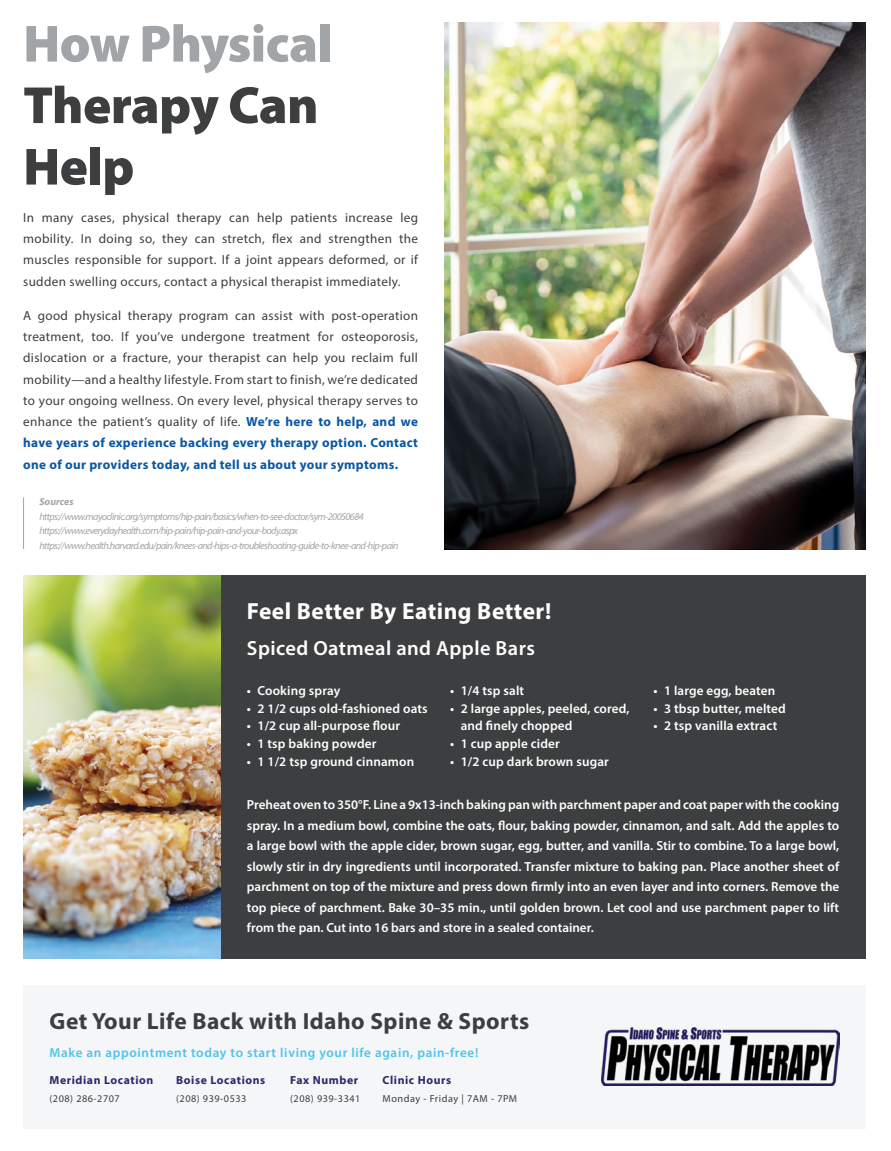
<style>
.page{position:relative;width:891px;height:1151px;background:#fff}
.page>*{position:absolute;margin:0;border:0;box-sizing:border-box;transform-origin:0 0}
.t1{font:900 52.65px/61.4px "Myriad Pro";letter-spacing:-.01em;color:#3d3e3f}
.t2{font:700 23.4px "Myriad Pro";letter-spacing:.02em;color:#3d3e3f}
.t3{font:700 23.4px "Myriad Pro";letter-spacing:.02em;color:#fff}
.t4{font:600 20.47px "Myriad Pro";letter-spacing:.02em;color:#fff}
.t5{font:600 13.05px/20.5px "Myriad Pro";letter-spacing:.01em;color:#fff}
.t6{font:13.05px/21.2px "Myriad Pro";letter-spacing:.025em;color:#3d3e3f;text-align:justify}
.t7{font:600 13.05px "Myriad Pro";letter-spacing:.05em;color:#4dc3f1}
.t8{font:700 11.7px "Myriad Pro";letter-spacing:.05em;color:#2b286d}
.t9{font:italic 10.35px/14.6px "Myriad Pro";letter-spacing:-.06em;color:#a2a5a8}
.t10{font:10.35px "Myriad Pro";letter-spacing:.05em;color:#3d3e3f}
.s1{color:#a2a5a8}
.s2{font-weight:700;color:#0957a3}
.s3{font-weight:700}
</style>
<div class="page">
<div style="left:23px;top:984px;width:843px;height:144px;background:#f4f6f7"></div>
<img style="left:601px;top:1027px;width:238px;height:58px">
<hr style="left:23px;top:497px;width:1px;height:52px;background:#a2a5a8">
<img style="left:444px;top:22px;width:422px;height:527px">
<img style="left:23px;top:575px;width:198px;height:383px">
<div style="left:221px;top:575px;width:645px;height:383px;background:#3d3e3f"></div>
<p class="t1" style="left:23px;top:11px;width:311px"><span class="s1">How Physical<br></span>Therapy Can<br>Help</p>
<p class="t6" style="left:23px;top:207px;width:396px">In many cases, physical therapy can help patients increase leg mobility. In doing so, they can stretch, flex and strengthen the muscles responsible for support. If a joint appears deformed, or if sudden swelling occurs, contact a physical therapist immediately.</p>
<p class="t6" style="left:23px;top:305px;width:396px">A good physical therapy program can assist with post-operation treatment, too. If you’ve undergone treatment for osteoporosis, dislocation or a fracture, your therapist can help you reclaim full mobility—and a healthy lifestyle. From start to finish, we’re dedicated to your ongoing wellness. On every level, physical therapy serves to enhance the patient’s quality of life. <span class="s2">We’re here to help, and we have years of experience backing every therapy option. Contact one of our providers today, and tell us about your symptoms.</span></p>
<p class="t9" style="left:39px;top:494px;width:361px"><span class="s3">Sources </span>https://www.mayoclinic.org/symptoms/hip-pain/basics/when-to-see-doctor/sym-20050684 https://www.everydayhealth.com/hip-pain/hip-pain-and-your-body.aspx https://www.health.harvard.edu/pain/knees-and-hips-a-troubleshooting-guide-to-knee-and-hip-pain</p>
<p class="t3" style="left:247px;top:596px;width:306px">Feel Better By Eating Better!</p>
<p class="t4" style="left:247px;top:634px;width:290px">Spiced Oatmeal and Apple Bars</p>
<p class="t5" style="left:247px;top:680px;width:95px">• Cooking spray</p>
<p class="t5" style="left:247px;top:697px;width:182px">• 2 1/2 cups old-fashioned oats</p>
<p class="t5" style="left:247px;top:715px;width:155px">• 1/2 cup all-purpose flour</p>
<p class="t5" style="left:247px;top:733px;width:131px">• 1 tsp baking powder</p>
<p class="t5" style="left:247px;top:750px;width:169px">• 1 1/2 tsp ground cinnamon</p>
<p class="t5" style="left:450px;top:680px;width:75px">• 1/4 tsp salt</p>
<p class="t5" style="left:461px;top:699px;width:170px;line-height:17.6px;text-indent:-11px">• 2 large apples, peeled, cored, and finely chopped</p>
<p class="t5" style="left:450px;top:733px;width:111px">• 1 cup apple cider</p>
<p class="t5" style="left:450px;top:750px;width:160px">• 1/2 cup dark brown sugar</p>
<p class="t5" style="left:654px;top:680px;width:123px">• 1 large egg, beaten</p>
<p class="t5" style="left:654px;top:697px;width:134px">• 3 tbsp butter, melted</p>
<p class="t5" style="left:654px;top:715px;width:125px">• 2 tsp vanilla extract</p>
<p class="t5" style="left:247px;top:794px;width:594px;text-align:justify">Preheat oven to 350°F. Line a 9x13-inch baking pan with parchment paper and coat paper with the cooking spray. In a medium bowl, combine the oats, flour, baking powder, cinnamon, and salt. Add the apples to a large bowl with the apple cider, brown sugar, egg, butter, and vanilla. Stir to combine. To a large bowl, slowly stir in dry ingredients until incorporated. Transfer mixture to baking pan. Place another sheet of parchment on top of the mixture and press down firmly into an even layer and into corners. Remove the top piece of parchment. Bake 30–35 min., until golden brown. Let cool and use parchment paper to lift from the pan. Cut into 16 bars and store in a sealed container.</p>
<p class="t2" style="left:50px;top:1005px;width:481px">Get Your Life Back with Idaho Spine &amp; Sports</p>
<p class="t7" style="left:50px;top:1043px;width:430px">Make an appointment today to start living your life again, pain-free!</p>
<p class="t10" style="left:50px;top:1092px;width:72px">(208) 286-2707</p>
<p class="t8" style="left:50px;top:1072px;width:105px">Meridian Location</p>
<p class="t8" style="left:290px;top:1072px;width:70px">Fax Number</p>
<p class="t8" style="left:383px;top:1072px;width:70px">Clinic Hours</p>
<p class="t8" style="left:176px;top:1072px;width:91px">Boise Locations</p>
<p class="t10" style="left:383px;top:1092px;width:136px">Monday - Friday | 7AM - 7PM</p>
<p class="t10" style="left:176px;top:1092px;width:72px">(208) 939-0533</p>
<p class="t10" style="left:290px;top:1092px;width:72px">(208) 939-3341</p>
</div>
